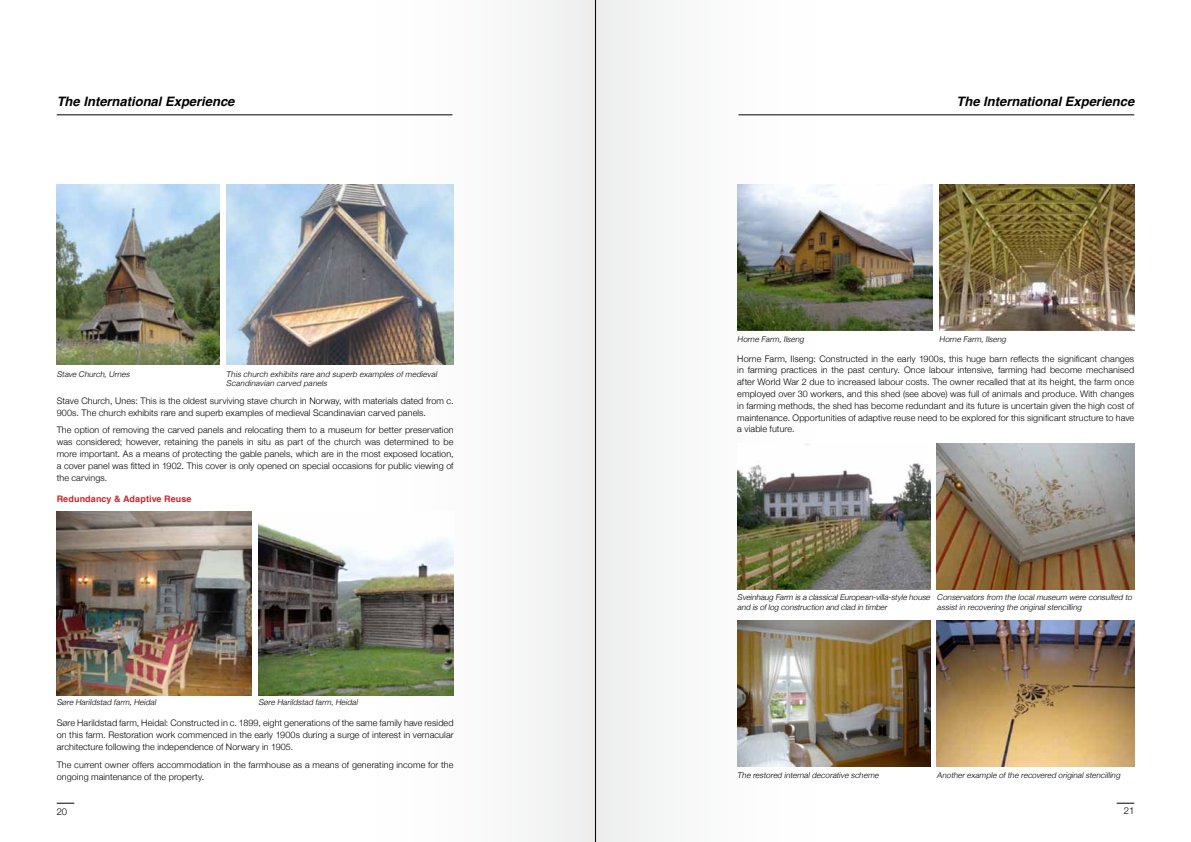
<style>
.page{position:relative;width:1191px;height:842px;background:#fff}
.page>*{position:absolute;margin:0;border:0;box-sizing:border-box;transform-origin:0 0}
.t1{font:italic 700 13px "Helvetica";color:#000}
.t2{font:300 9.5px "Helvetica Neue";color:#000}
.t3{font:300 9px/11.8px "Helvetica Neue";letter-spacing:.01em;color:#000;text-align:justify}
.t4{font:700 9px "Helvetica";letter-spacing:.01em;color:#d2232a}
.t5{font:italic 300 8px/9.6px "Helvetica Neue";color:#000}
</style>
<div class="page">
<svg style="left:57px;top:803px;width:17px;height:1px"></svg>
<svg style="left:1116px;top:803px;width:18px;height:1px"></svg>
<div style="left:261px;top:0;width:334px;height:842px;background:#fafafb"></div>
<div style="left:595px;top:0;width:335px;height:842px;background:#f9fafa"></div>
<hr style="left:595px;top:0;width:1px;height:842px;background:#000">
<hr style="left:738px;top:115px;width:396px;height:1px;background:#000">
<hr style="left:57px;top:115px;width:395px;height:1px;background:#000">
<img style="left:57px;top:184px;width:162px;height:181px">
<img style="left:227px;top:184px;width:227px;height:181px">
<img style="left:258px;top:523px;width:195px;height:173px">
<img style="left:57px;top:511px;width:195px;height:185px">
<img style="left:737px;top:184px;width:195px;height:147px">
<img style="left:939px;top:184px;width:195px;height:147px">
<img style="left:737px;top:463px;width:193px;height:126px">
<img style="left:937px;top:443px;width:197px;height:146px">
<img style="left:737px;top:620px;width:193px;height:147px">
<img style="left:937px;top:620px;width:197px;height:147px">
<h1 class="t1" style="left:57px;top:90px;width:179px">The International Experience</h1>
<h1 class="t1" style="left:956px;top:90px;width:179px">The International Experience</h1>
<p class="t5" style="left:57px;top:369px;width:76px">Stave Church, Urnes</p>
<p class="t5" style="left:226px;top:369px;width:214px">This church exhibits rare and superb examples of medieval<br>Scandinavian carved panels</p>
<p class="t3" style="left:57px;top:395px;width:398px">Stave Church, Unes: This is the oldest surviving stave church in Norway, with materials dated from c.<br>900s. The church exhibits rare and superb examples of medieval Scandinavian carved panels.</p>
<p class="t3" style="left:57px;top:424px;width:398px">The option of removing the carved panels and relocating them to a museum for better preservation was considered; however, retaining the panels in situ as part of the church was determined to be more important. As a means of protecting the gable panels, which are in the most exposed location, a cover panel was fitted in 1902. This cover is only opened on special occasions for public viewing of the carvings.</p>
<p class="t4" style="left:57px;top:492px;width:136px">Redundancy &amp; Adaptive Reuse</p>
<p class="t5" style="left:57px;top:698px;width:102px">Søre Harildstad farm, Heidal</p>
<p class="t5" style="left:258px;top:698px;width:102px">Søre Harildstad farm, Heidal</p>
<p class="t3" style="left:57px;top:717px;width:398px">Søre Harildstad farm, Heidal: Constructed in c. 1899, eight generations of the same family have resided on this farm. Restoration work commenced in the early 1900s during a surge of interest in vernacular architecture following the independence of Norwary in 1905.</p>
<p class="t3" style="left:57px;top:759px;width:398px">The current owner offers accommodation in the farmhouse as a means of generating income for the ongoing maintenance of the property.</p>
<p class="t5" style="left:737px;top:334px;width:70px">Horne Farm, Ilseng</p>
<p class="t5" style="left:939px;top:334px;width:70px">Horne Farm, Ilseng</p>
<p class="t3" style="left:737px;top:352px;width:398px">Horne Farm, Ilseng: Constructed in the early 1900s, this huge barn reflects the significant changes in farming practices in the past century. Once labour intensive, farming had become mechanised after World War 2 due to increased labour costs. The owner recalled that at its height, the farm once employed over 30 workers, and this shed (see above) was full of animals and produce. With changes in farming methods, the shed has become redundant and its future is uncertain given the high cost of maintenance. Opportunities of adaptive reuse need to be explored for this significant structure to have a viable future.</p>
<p class="t5" style="left:737px;top:592px;width:196px">Sveinhaug Farm is a classicalEuropean-villa-style house and is oflog construction and clad in timber</p>
<p class="t5" style="left:937px;top:592px;width:198px">Conservators from the local museum were consulted to assist in recovering the original stencilling</p>
<p class="t5" style="left:737px;top:770px;width:145px">The restored internal decorative scheme</p>
<p class="t5" style="left:937px;top:770px;width:186px">Another example of the recovered original stencilling</p>
<p class="t2" style="left:57px;top:806px;width:12px">20</p>
<p class="t2" style="left:1123px;top:805px;width:12px">21</p>
</div>
